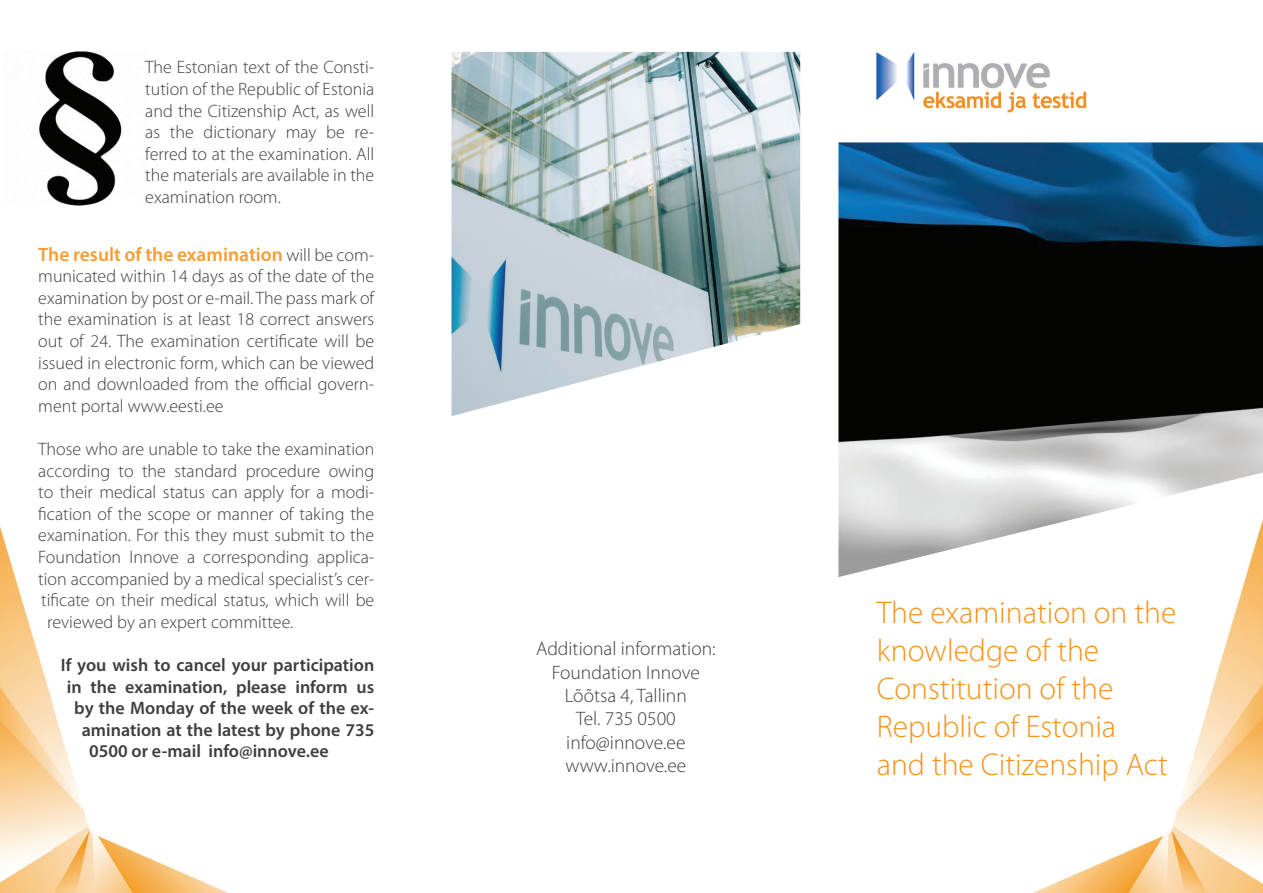
<style>
.page{position:relative;width:1263px;height:893px;background:#fff}
.page>*{position:absolute;margin:0;border:0;box-sizing:border-box;transform-origin:0 0}
.t1{font:300 31.5px/37.8px "Myriad Pro";color:#f7931d}
.t2{font:300 19.5px/23.4px "Myriad Pro";color:#3e3e3f;text-align:center}
.t3{font:600 19.5px "Myriad Pro";color:#f89d33}
.t4{font:300 18px/21.6px "Myriad Pro";color:#3e3e3f;text-align:justify}
.t5{font:600 18px "Myriad Pro";color:#3e3e3f}
.s1{font-weight:300;font-size:18px;color:#3e3e3f}
</style>
<div class="page">
<img style="left:1033px;top:577px;width:230px;height:316px">
<img style="left:0;top:526px;width:228px;height:367px">
<img style="left:876px;top:52px;width:211px;height:61px">
<img style="left:838px;top:142px;width:425px;height:435px">
<img style="left:451px;top:52px;width:349px;height:364px">
<img style="left:39px;top:52px;width:83px;height:153px">
<p class="t4" style="left:145px;top:57px;width:231px">The Estonian text of the Consti&shy;tution of the Republic of Estonia and the Citizenship Act, as well as the dictionary may be re&shy;ferred to at the examination. All the materials are available in the examination room.</p>
<p class="t3" style="left:38px;top:242px;width:338px">The result of the examination <span class="s1">will be com-</span></p>
<p class="t4" style="left:38px;top:266px;width:338px">municated within 14 days as of the date of the examination by post or e-mail. The pass mark of the examination is at least 18 correct answers out of 24. The examination certificate will be issued in electronic form, which can be viewed on and downloaded from the official govern&shy;ment portal www.eesti.ee</p>
<p class="t4" style="left:38px;top:438px;width:338px">Those who are unable to take the examination</p>
<p class="t4" style="left:38px;top:460px;width:338px">according to the standard procedure owing</p>
<p class="t4" style="left:38px;top:482px;width:338px">to their medical status can apply for a modi-</p>
<p class="t4" style="left:38px;top:503px;width:338px">fication of the scope or manner of taking the</p>
<p class="t4" style="left:38px;top:525px;width:337px">examination. For this they must submit to the</p>
<p class="t4" style="left:38px;top:546px;width:338px">Foundation Innove a corresponding applica-</p>
<p class="t4" style="left:38px;top:568px;width:338px">tion accompanied by a medical specialist’s cer-</p>
<p class="t4" style="left:41px;top:590px;width:335px">tificate on their medical status, which will be</p>
<p class="t4" style="left:47px;top:611px;width:248px">reviewed by an expert committee.</p>
<p class="t5" style="left:61px;top:653px;width:315px">If you wish to cancel your participation</p>
<p class="t5" style="left:67px;top:675px;width:309px">in the examination, please inform us</p>
<p class="t5" style="left:74px;top:697px;width:301px">by the Monday of the week of the ex-</p>
<p class="t5" style="left:82px;top:718px;width:294px">amination at the latest by phone 735</p>
<p class="t5" style="left:89px;top:740px;width:241px">0500 or e-mail info@innove.ee</p>
<p class="t2" style="left:536px;top:637px;width:181px">Additional information:<br>Foundation Innove<br>Lõõtsa 4, Tallinn<br>Tel. 735 0500 info@innove.ee www.innove.ee</p>
<h1 class="t1" style="left:877px;top:595px;width:301px">The examination on the knowledge of the<br>Constitution of the<br>Republic of Estonia<br>and the Citizenship Act</h1>
</div>
